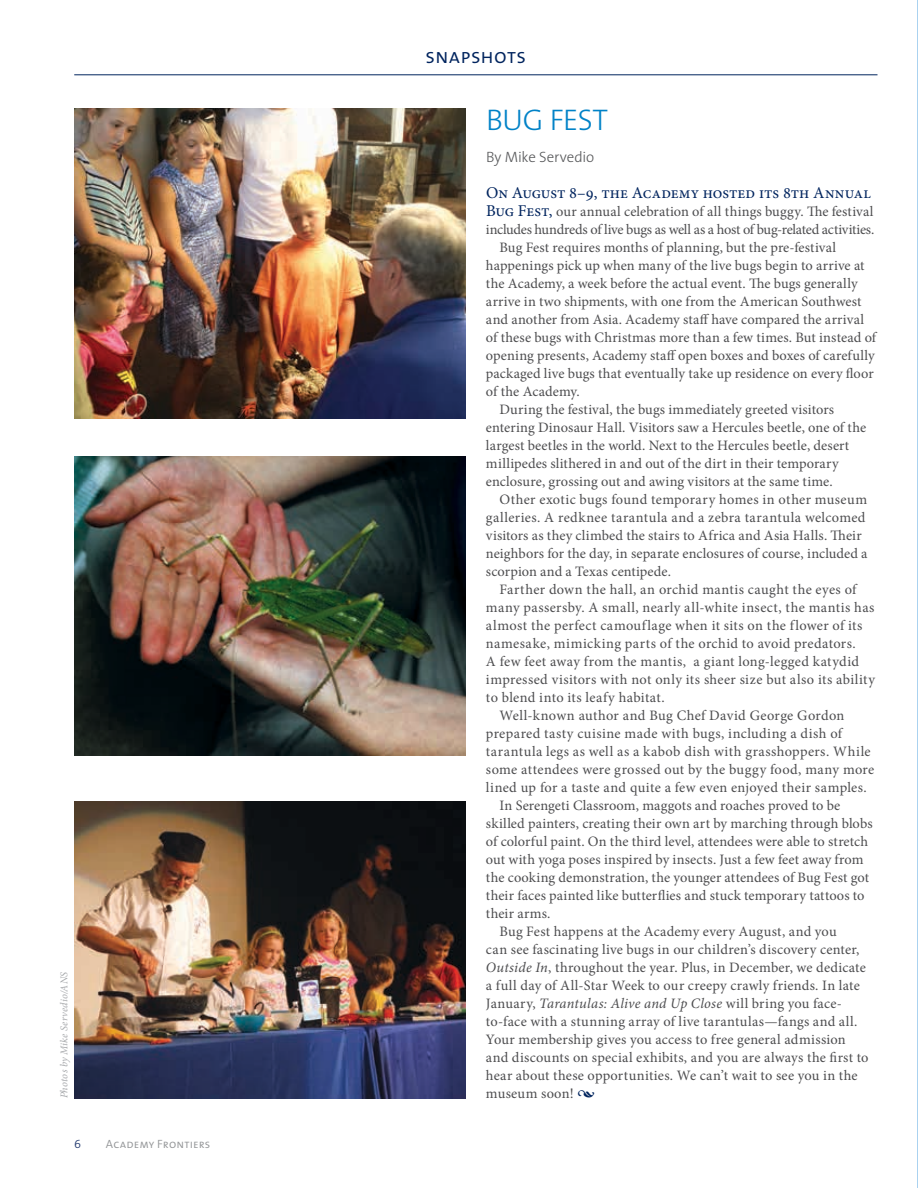
<style>
.page{position:relative;width:918px;height:1188px;background:#fff}
.page>*{position:absolute;margin:0;border:0;box-sizing:border-box;transform-origin:0 0}
.t1{font:30px "The Sans Light Caps";letter-spacing:-.02em;color:#0082c7}
.t2{font:21px "The Sans Semi Light Caps";letter-spacing:.01em;color:#00245e}
.t3{font:16.5px "Minion Pro";letter-spacing:.005em;color:#00245e}
.t4{font:300 15px "The Sans";letter-spacing:-.01em;color:#58595b}
.t5{font:14.4px "Minion Pro";letter-spacing:.01em;color:#4d4d4f}
.t6{font:italic 14.4px "Minion Pro";letter-spacing:.005em;color:#4d4d4f}
.t7{font:14.4px "Minion Pro";letter-spacing:.035em;color:#4d4d4f}
.t8{font:12px "The Sans Semi Light Caps";letter-spacing:.015em;color:#949698}
.t9{font:12px "The Sans Semi Light Caps";color:#294074}
.t10{font:italic 10.5px "Minion Pro";letter-spacing:.025em;color:#a7a9ac}
.s1{font-size:16.5px;color:#00245e}
.s2{font-style:italic}
.s3{font-style:normal}
.s4{font-style:italic;font-size:16.5px;color:#00245e}
</style>
<div class="page">
<img style="left:917px;top:0;width:1px;height:1188px">
<hr style="left:74px;top:74px;width:804px;height:1px;background:#00245e">
<img style="left:74px;top:456px;width:392px;height:300px">
<img style="left:74px;top:801px;width:392px;height:297px">
<img style="left:74px;top:108px;width:392px;height:310px">
<p class="t10" style="left:57px;top:1098px;width:128px;rotate:-90deg">Photos by Mike Servedio/ANS</p>
<p class="t9" style="left:74px;top:1134px;width:8px">6</p>
<p class="t8" style="left:106px;top:1134px;width:106px">Academy Frontiers</p>
<h2 class="t2" style="left:426px;top:39px;width:102px">snapshots</h2>
<h1 class="t1" style="left:486px;top:95px;width:124px">BUG FEST</h1>
<p class="t4" style="left:486px;top:145px;width:110px">By Mike Servedio</p>
<p class="t3" style="left:486px;top:182px;width:386px">On August 8–9, the Academy hosted its 8th Annual</p>
<p class="t5" style="left:486px;top:202px;width:389px"><span class="s1">Bug Fest,</span> our annual celebration of all things buggy. The festival</p>
<p class="t5" style="left:486px;top:220px;width:390px">includes hundreds of live bugs as well as a host of bug-related activities.</p>
<p class="t5" style="left:499px;top:238px;width:338px">Bug Fest requires months of planning, but the pre-festival</p>
<p class="t5" style="left:486px;top:256px;width:380px">happenings pick up when many of the live bugs begin to arrive at</p>
<p class="t5" style="left:486px;top:274px;width:373px">the Academy, a week before the actual event. The bugs generally</p>
<p class="t5" style="left:486px;top:292px;width:377px">arrive in two shipments, with one from the American Southwest</p>
<p class="t5" style="left:486px;top:310px;width:380px">and another from Asia. Academy staff have compared the arrival</p>
<p class="t5" style="left:486px;top:328px;width:393px">of these bugs with Christmas more than a few times. But instead of</p>
<p class="t5" style="left:486px;top:346px;width:391px">opening presents, Academy staff open boxes and boxes of carefully</p>
<p class="t5" style="left:486px;top:364px;width:389px">packaged live bugs that eventually take up residence on every floor</p>
<p class="t5" style="left:486px;top:382px;width:95px">of the Academy.</p>
<p class="t5" style="left:499px;top:400px;width:336px">During the festival, the bugs immediately greeted visitors</p>
<p class="t5" style="left:486px;top:418px;width:382px">entering Dinosaur Hall. Visitors saw a Hercules beetle, one of the</p>
<p class="t5" style="left:486px;top:436px;width:365px">largest beetles in the world. Next to the Hercules beetle, desert</p>
<p class="t5" style="left:486px;top:454px;width:355px">millipedes slithered in and out of the dirt in their temporary</p>
<p class="t5" style="left:486px;top:472px;width:348px">enclosure, grossing out and awing visitors at the same time.</p>
<p class="t5" style="left:499px;top:490px;width:369px">Other exotic bugs found temporary homes in other museum</p>
<p class="t5" style="left:486px;top:508px;width:381px">galleries. A redknee tarantula and a zebra tarantula welcomed</p>
<p class="t5" style="left:486px;top:526px;width:377px">visitors as they climbed the stairs to Africa and Asia Halls. Their</p>
<p class="t5" style="left:486px;top:544px;width:383px">neighbors for the day, in separate enclosures of course, included a</p>
<p class="t5" style="left:486px;top:562px;width:187px">scorpion and a Texas centipede.</p>
<p class="t5" style="left:499px;top:580px;width:360px">Farther down the hall, an orchid mantis caught the eyes of</p>
<p class="t5" style="left:486px;top:598px;width:390px">many passersby. A small, nearly all-white insect, the mantis has</p>
<p class="t5" style="left:486px;top:616px;width:378px">almost the perfect camouflage when it sits on the flower of its</p>
<p class="t5" style="left:486px;top:634px;width:371px">namesake, mimicking parts of the orchid to avoid predators.</p>
<p class="t5" style="left:486px;top:652px;width:375px">A few feet away from the mantis, a giant long-legged katydid</p>
<p class="t5" style="left:486px;top:670px;width:391px">impressed visitors with not only its sheer size but also its ability</p>
<p class="t5" style="left:486px;top:688px;width:180px">to blend into its leafy habitat.</p>
<p class="t7" style="left:499px;top:706px;width:346px">Well-known author and Bug Chef David George Gordon</p>
<p class="t5" style="left:486px;top:724px;width:359px">prepared tasty cuisine made with bugs, including a dish of</p>
<p class="t5" style="left:486px;top:742px;width:386px">tarantula legs as well as a kabob dish with grasshoppers. While</p>
<p class="t5" style="left:486px;top:760px;width:390px">some attendees were grossed out by the buggy food, many more</p>
<p class="t5" style="left:486px;top:778px;width:382px">lined up for a taste and quite a few even enjoyed their samples.</p>
<p class="t5" style="left:499px;top:796px;width:342px">In Serengeti Classroom, maggots and roaches proved to be</p>
<p class="t5" style="left:486px;top:814px;width:388px">skilled painters, creating their own art by marching through blobs</p>
<p class="t5" style="left:486px;top:832px;width:384px">of colorful paint. On the third level, attendees were able to stretch</p>
<p class="t5" style="left:486px;top:850px;width:379px">out with yoga poses inspired by insects. Just a few feet away from</p>
<p class="t5" style="left:486px;top:868px;width:385px">the cooking demonstration, the younger attendees of Bug Fest got</p>
<p class="t5" style="left:486px;top:886px;width:380px">their faces painted like butterflies and stuck temporary tattoos to</p>
<p class="t5" style="left:486px;top:904px;width:66px">their arms.</p>
<p class="t5" style="left:499px;top:922px;width:339px">Bug Fest happens at the Academy every August, and you</p>
<p class="t5" style="left:486px;top:940px;width:375px">can see fascinating live bugs in our children’s discovery center,</p>
<p class="t5" style="left:486px;top:958px;width:382px"><span class="s2">Outside In</span>, throughout the year. Plus, in December, we dedicate</p>
<p class="t5" style="left:486px;top:976px;width:375px">a full day of All-Star Week to our creepy crawly friends. In late</p>
<p class="t6" style="left:486px;top:994px;width:357px"><span class="s3">January,</span> Tarantulas: Alive and Up Close <span class="s3">will bring you face-</span></p>
<p class="t5" style="left:486px;top:1012px;width:373px">to-face with a stunning array of live tarantulas—fangs and all.</p>
<p class="t5" style="left:486px;top:1030px;width:361px">Your membership gives you access to free general admission</p>
<p class="t5" style="left:486px;top:1048px;width:384px">and discounts on special exhibits, and you are always the first to</p>
<p class="t5" style="left:486px;top:1066px;width:373px">hear about these opportunities. We can’t wait to see you in the</p>
<p class="t5" style="left:486px;top:1084px;width:111px">museum soon! <span class="s4">•</span></p>
</div>
